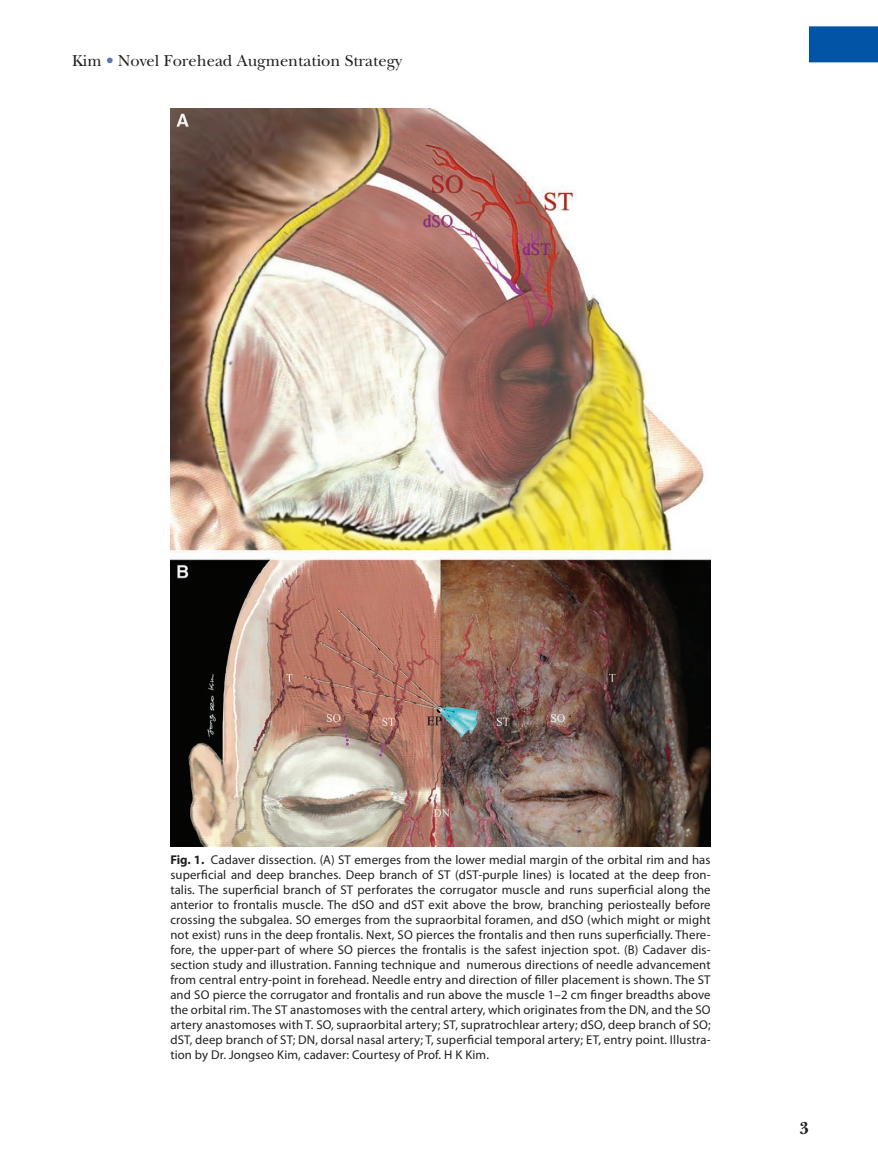
<style>
.page{position:relative;width:878px;height:1175px;background:#fff}
.page>*{position:absolute;margin:0;border:0;box-sizing:border-box;transform-origin:0 0}
.t1{font:700 18px "New Baskerville";color:#231f20}
.t2{font:16.5px "New Baskerville";color:#231f20}
.t3{font:12.75px/15px "Myriad Pro";letter-spacing:.01em;color:#231f20;text-align:justify}
.s1{color:#5876ba}
.s2{font-weight:700}
</style>
<div class="page">
<div style="left:808px;top:26px;width:70px;height:36px;background:#0154a6"></div>
<img style="left:170px;top:108px;width:540px;height:738px">
<p class="t2" style="left:72px;top:51px;width:331px">Kim <span class="s1">•</span> Novel Forehead Augmentation Strategy</p>
<p class="t3" style="left:170px;top:851px;width:542px"><span class="s2">Fig. 1.</span> Cadaver dissection. (A) ST emerges from the lower medial margin of the orbital rim and has superficial and deep branches. Deep branch of ST (dST-purple lines) is located at the deep fron&shy;talis. The superficial branch of ST perforates the corrugator muscle and runs superficial along the anterior to frontalis muscle. The dSO and dST exit above the brow, branching periosteally before crossing the subgalea. SO emerges from the supraorbital foramen, and dSO (which might or might not exist) runs in the deep frontalis. Next, SO pierces the frontalis and then runs superficially. There&shy;fore, the upper-part of where SO pierces the frontalis is the safest injection spot. (B) Cadaver dis&shy;section study and illustration. Fanning technique and numerous directions of needle advancement from central entry-point in forehead. Needle entry and direction of filler placement is shown. The ST and SO pierce the corrugator and frontalis and run above the muscle 1–2 cm finger breadths above the orbital rim. The ST anastomoses with the central artery, which originates from the DN, and the SO artery anastomoses with T. SO, supraorbital artery; ST, supratrochlear artery; dSO, deep branch of SO; dST, deep branch of ST; DN, dorsal nasal artery; T, superficial temporal artery; ET, entry point. I llustra&shy;tion by Dr. Jongseo Kim, cadaver: Courtesy of Prof. H K Kim.</p>
<h1 class="t1" style="left:799px;top:1118px;width:11px">3</h1>
</div>
